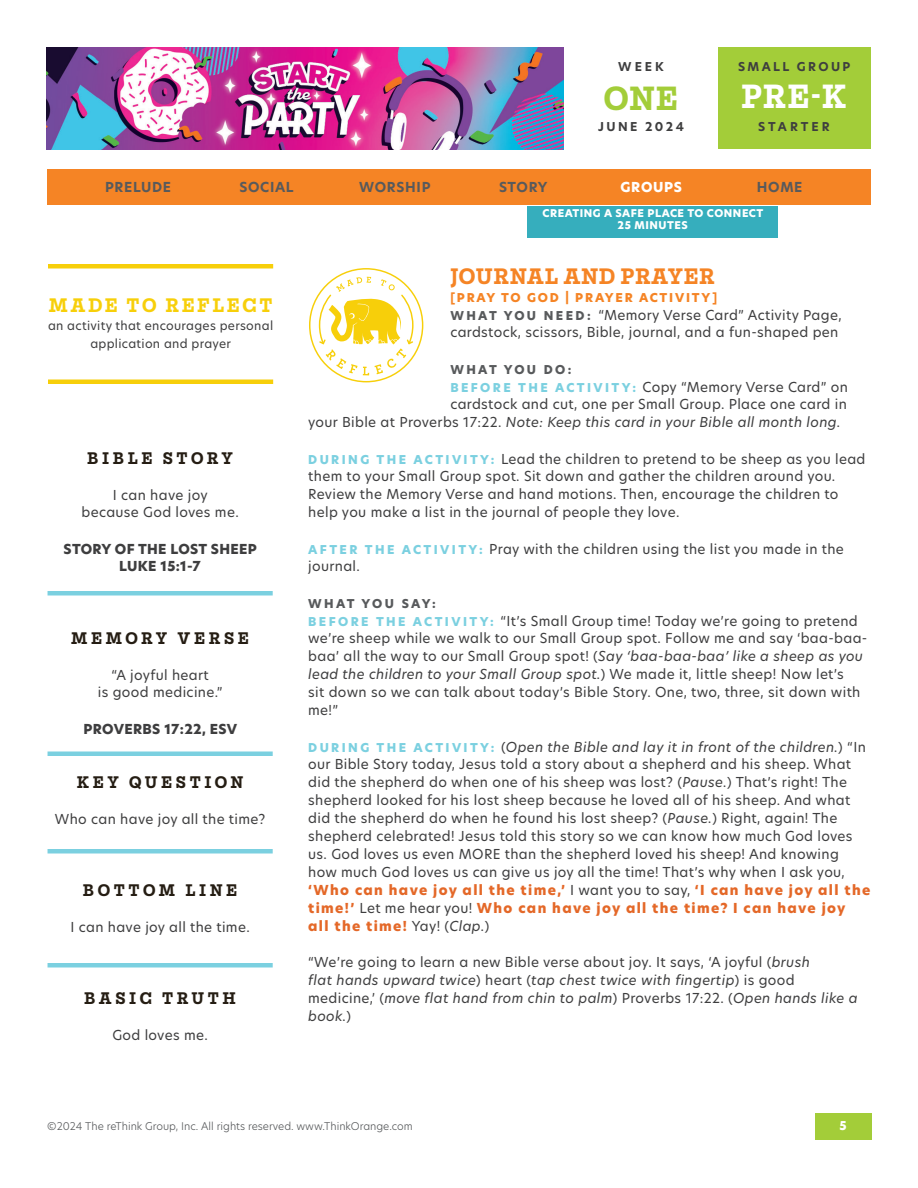
<style>
.page{position:relative;width:918px;height:1188px;background:#fff}
.page>*{position:absolute;margin:0;border:0;box-sizing:border-box;transform-origin:0 0}
.t1{font:700 36px "Mortise";color:#fff}
.t2{font:700 36px "Mortise";color:#a3cd39}
.t3{font:700 24px "Mortise";letter-spacing:.025em;color:#f58425}
.t4{font:700 21px "Mortise";letter-spacing:.125em;color:#f7cf0a}
.t5{font:700 18px "Mortise";letter-spacing:.2em;color:#251d13}
.t6{font:13.5px/18px "New Hero";letter-spacing:.025em;color:#3e3e3f}
.t7{font:italic 13.5px "New Hero";letter-spacing:.025em;color:#3e3e3f}
.t8{font:800 13.5px/18px "New Hero";letter-spacing:.025em;color:#3e3e3f;text-align:center}
.t9{font:700 13.5px "New Hero";letter-spacing:.05em;color:#585a5c}
.t10{font:800 13.5px "New Hero";letter-spacing:.05em;color:#fff}
.t11{font:12px/18px "New Hero";letter-spacing:.025em;color:#3e3e3f;text-align:center}
.t12{font:800 12px "New Hero";letter-spacing:.15em;color:#f58425}
.t13{font:700 12px "New Hero";letter-spacing:.2em;color:#3e3e3f}
.t14{font:800 12px "New Hero";letter-spacing:.18em;color:#585a5c}
.t15{font:800 12px "New Hero";letter-spacing:.2em;color:#585a5c}
.t16{font:700 12px "New Hero";letter-spacing:.245em;color:#3e3e3f}
.t17{font:800 12px "New Hero";color:#fff}
.t18{font:300 10.5px "New Hero";color:#585a5c}
.t19{font:800 10.5px/12px "New Hero";letter-spacing:.05em;color:#fff;text-align:center}
.s1{font-weight:800;font-size:12px;color:#585a5c}
.s2{font-weight:800;font-size:12px;color:#7bd0e0}
.s3{font-style:normal}
.s4{font-style:italic}
.s5{font-weight:800;color:#e46828}
</style>
<div class="page">
<img style="left:46px;top:47px;width:518px;height:102px">
<div style="left:717px;top:47px;width:154px;height:102px;background:#a3cd39"></div>
<div style="left:48px;top:591px;width:225px;height:5px;background:#7bd0e0"></div>
<hr style="left:48px;top:752px;width:225px;height:4px;background:#7bd0e0">
<div style="left:48px;top:849px;width:225px;height:5px;background:#7bd0e0"></div>
<div style="left:48px;top:963px;width:225px;height:5px;background:#7bd0e0"></div>
<svg style="left:309px;top:268px;width:114px;height:114px"></svg>
<hr style="left:48px;top:380px;width:225px;height:4px;background:#f7cf0a">
<hr style="left:48px;top:264px;width:225px;height:4px;background:#f7cf0a">
<div style="left:47px;top:170px;width:824px;height:36px;background:#f58425"></div>
<div style="left:527px;top:206px;width:251px;height:32px;background:#36aebd"></div>
<div style="left:815px;top:1113px;width:57px;height:27px;background:#a3cd39"></div>
<p class="t13" style="left:618px;top:59px;width:47px">WEEK</p>
<p class="t13" style="left:738px;top:59px;width:114px">SMALL GROUP</p>
<h1 class="t2" style="left:604px;top:79px;width:76px">ONE</h1>
<h1 class="t1" style="left:741px;top:77px;width:107px">PRE-K</h1>
<p class="t13" style="left:598px;top:119px;width:87px">JUNE 2024</p>
<p class="t16" style="left:758px;top:119px;width:73px">STARTER</p>
<p class="t9" style="left:105px;top:177px;width:68px">PRELUDE</p>
<p class="t9" style="left:239px;top:177px;width:56px">SOCIAL</p>
<p class="t9" style="left:359px;top:177px;width:73px">WORSHIP</p>
<p class="t9" style="left:499px;top:177px;width:50px">STORY</p>
<p class="t10" style="left:621px;top:177px;width:63px">GROUPS</p>
<p class="t9" style="left:757px;top:177px;width:47px">HOME</p>
<p class="t19" style="left:543px;top:207px;width:222px">CREATING A SAFE PLACE TO CONNECT<br>25 MINUTES</p>
<h3 class="t4" style="left:49px;top:294px;width:225px">MADE TO REFLECT</h3>
<p class="t11" style="left:48px;top:316px;width:227px">an activity that encourages personal application and prayer</p>
<h3 class="t5" style="left:87px;top:448px;width:147px">BIBLE STORY</h3>
<p class="t6" style="left:81px;top:485px;width:159px;text-align:center">I can have joy<br>because God loves me.</p>
<p class="t8" style="left:64px;top:540px;width:195px">STORY OF THE LOST SHEEP<br>LUKE 15:1-7</p>
<h3 class="t5" style="left:71px;top:628px;width:179px">MEMORY VERSE</h3>
<p class="t6" style="left:98px;top:665px;width:126px;text-align:center">“A joyful heart<br>is good medicine.”</p>
<p class="t8" style="left:84px;top:720px;width:155px">PROVERBS 17:22, ESV</p>
<h3 class="t5" style="left:77px;top:772px;width:168px">KEY QUESTION</h3>
<p class="t6" style="left:55px;top:809px;width:212px">Who can have joy all the time?</p>
<h3 class="t5" style="left:83px;top:880px;width:156px">BOTTOM LINE</h3>
<p class="t6" style="left:70px;top:917px;width:181px">I can have joy all the time.</p>
<h3 class="t5" style="left:84px;top:988px;width:153px">BASIC TRUTH</h3>
<p class="t6" style="left:112px;top:1025px;width:97px">God loves me.</p>
<h2 class="t3" style="left:450px;top:263px;width:266px">JOURNAL AND PRAYER</h2>
<p class="t12" style="left:450px;top:289px;width:268px">[PRAY TO GOD | PRAYER ACTIVITY]</p>
<p class="t6" style="left:450px;top:305px;width:393px"><span class="s1">W H AT YO U N E E D :</span> “Memory Verse Card” Activity Page, cardstock, scissors, Bible, journal, and a fun-shaped pen</p>
<p class="t15" style="left:450px;top:361px;width:123px">WHAT YOU DO:</p>
<p class="t6" style="left:450px;top:377px;width:399px"><span class="s2">B E F O R E T H E AC T I V I T Y:</span> Copy “Memory Verse Card” on</p>
<p class="t6" style="left:450px;top:395px;width:398px">cardstock and cut, one per Small Group. Place one card in</p>
<p class="t7" style="left:308px;top:413px;width:534px"><span class="s3">your Bible at Proverbs 17:22.</span> Note: Keep this card in your Bible all month long.</p>
<p class="t6" style="left:308px;top:449px;width:559px"><span class="s2">D U R I N G T H E AC T I V I T Y:</span> Lead the children to pretend to be sheep as you lead them to your Small Group spot. Sit down and gather the children around you.<br>Review the Memory Verse and hand motions. Then, encourage the children to help you make a list in the journal of people they love.</p>
<p class="t6" style="left:308px;top:539px;width:537px"><span class="s2">A F T E R T H E AC T I V I T Y:</span> Pray with the children using the list you made in the journal.</p>
<p class="t14" style="left:308px;top:595px;width:129px">WHAT YOU SAY:</p>
<p class="t6" style="left:308px;top:611px;width:561px"><span class="s2">B E F O R E T H E AC T I V I T Y:</span> “It’s Small Group time! Today we’re going to pretend we’re sheep while we walk to our Small Group spot. Follow me and say ‘baa-baa&shy;baa’ all the way to our Small Group spot! (<span class="s4">Say ‘baa-baa-baa’ like a sheep as you lead the children to your Small Group spot.</span>) We made it, little sheep! Now let’s<br>sit down so we can talk about today’s Bible Story. One, two, three, sit down with me!”</p>
<p class="t6" style="left:308px;top:737px;width:564px"><span class="s2">D U R I N G T H E AC T I V I T Y:</span> (<span class="s4">Open the Bible and lay it in front of the children.</span>) “In our Bible Story today, Jesus told a story about a shepherd and his sheep. What did the shepherd do when one of his sheep was lost? (<span class="s4">Pause.</span>) That’s right! The shepherd looked for his lost sheep because he loved all of his sheep. And what did the shepherd do when he found his lost sheep? (<span class="s4">Pause.</span>) Right, again! The shepherd celebrated! Jesus told this story so we can know how much God loves us. God loves us even MORE than the shepherd loved his sheep! And knowing how much God loves us can give us joy all the time! That’s why when I ask you, <span class="s5">‘Who can have joy all the time,’</span> I want you to say, <span class="s5">‘I can have joy all the time!’</span> Let me hear you! <span class="s5">Who can have joy all the time? I can have joy<br>all the time!</span> Yay! (<span class="s4">Clap.</span>)</p>
<p class="t6" style="left:308px;top:953px;width:551px">“We’re going to learn a new Bible verse about joy. It says, ‘A joyful (<span class="s4">brush<br>flat hands upward twice</span>) heart (<span class="s4">tap chest twice with fingertip</span>) is good medicine,’ (<span class="s4">move flat hand from chin to palm</span>) Proverbs 17:22. (<span class="s4">Open hands like a book.</span>)</p>
<p class="t18" style="left:47px;top:1118px;width:367px">©2024 The reThink Group, Inc. All rights reserved. www.ThinkOrange.com</p>
<p class="t17" style="left:839px;top:1117px;width:9px">5</p>
</div>
